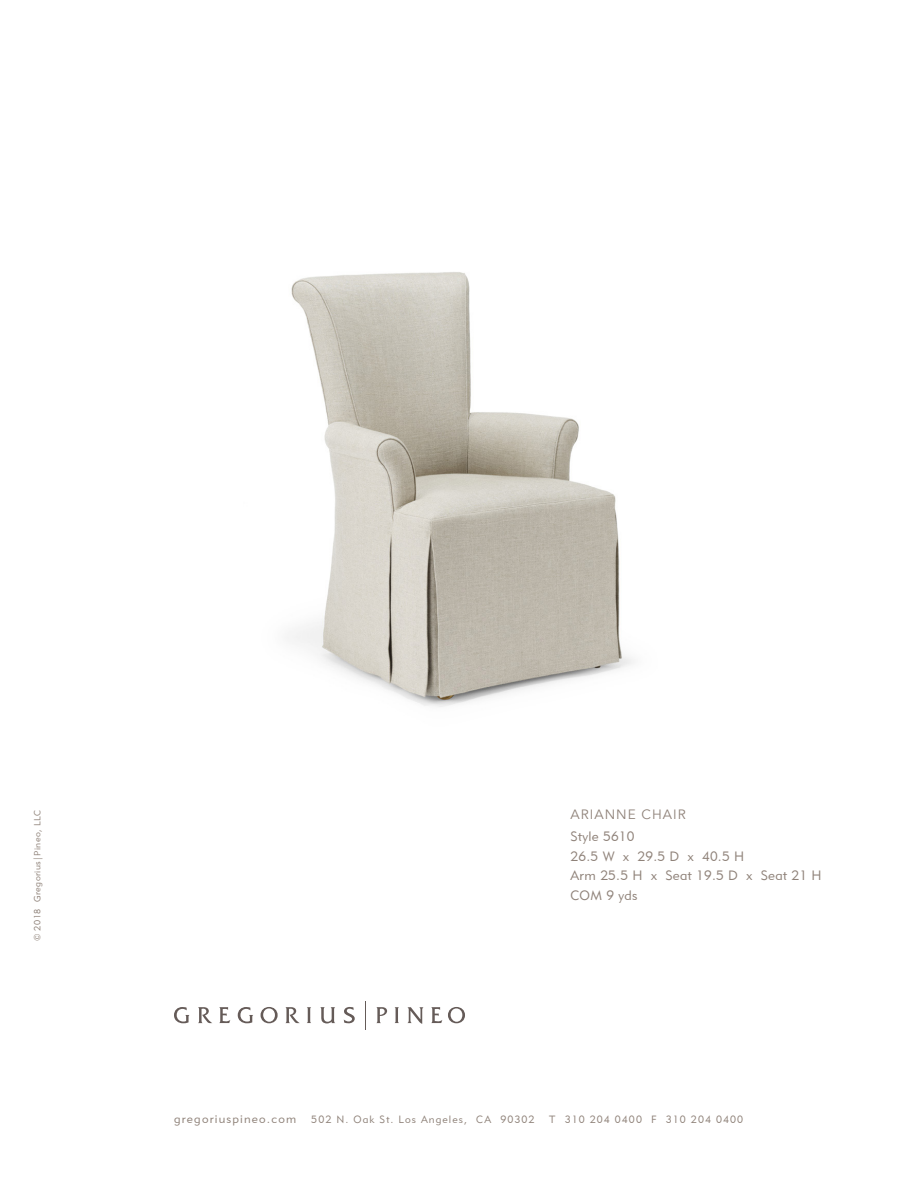
<style>
.page{position:relative;width:918px;height:1188px;background:#fff}
.page>*{position:absolute;margin:0;border:0;box-sizing:border-box;transform-origin:0 0}
.t1{font:13.5px "Geometric 415 BT Lite A";letter-spacing:.02em;color:#8f8279}
.t2{font:13.5px "Avenir";letter-spacing:.075em;color:#8f8279}
.t3{font:12px "Geometric 415 BT Lite A";letter-spacing:.1em;color:#8f8279}
.t4{font:10.5px "Geometric 415 BT Lite A";letter-spacing:.1em;color:#8f8279}
.t5{font:9px "Geometric 415 BT Lite A";letter-spacing:.05em;color:#8f8279}
</style>
<div class="page">
<svg style="left:174px;top:1007px;width:15px;height:16px"></svg>
<svg style="left:238px;top:1007px;width:15px;height:16px"></svg>
<svg style="left:261px;top:1007px;width:17px;height:16px"></svg>
<svg style="left:448px;top:1007px;width:17px;height:16px"></svg>
<svg style="left:307px;top:1007px;width:4px;height:16px"></svg>
<svg style="left:395px;top:1007px;width:4px;height:16px"></svg>
<svg style="left:344px;top:1007px;width:11px;height:16px"></svg>
<svg style="left:198px;top:1007px;width:14px;height:16px"></svg>
<svg style="left:285px;top:1007px;width:15px;height:16px"></svg>
<svg style="left:376px;top:1007px;width:11px;height:16px"></svg>
<svg style="left:219px;top:1007px;width:11px;height:16px"></svg>
<svg style="left:431px;top:1007px;width:11px;height:16px"></svg>
<svg style="left:320px;top:1007px;width:15px;height:16px"></svg>
<svg style="left:407px;top:1007px;width:16px;height:17px"></svg>
<svg style="left:365px;top:1001px;width:1px;height:28px"></svg>
<img style="left:287px;top:272px;width:347px;height:435px">
<p class="t5" style="left:32px;top:941px;width:133px;rotate:-90deg">© 2018 Gregorius|Pineo, LLC</p>
<p class="t2" style="left:571px;top:806px;width:117px">ARIANNE CHAIR</p>
<p class="t1" style="left:571px;top:828px;width:65px">Style 5610</p>
<p class="t1" style="left:571px;top:848px;width:175px">26.5 W x 29.5 D x 40.5 H</p>
<p class="t1" style="left:571px;top:867px;width:252px">Arm 25.5 H x Seat 19.5 D x Seat 21 H</p>
<p class="t1" style="left:571px;top:887px;width:68px">COM 9 yds</p>
<p class="t3" style="left:174px;top:1112px;width:124px">gregoriuspineo.com</p>
<p class="t4" style="left:311px;top:1113px;width:433px">502 N. Oak St. Los Angeles, CA 90302 T 310 204 0400 F 310 204 0400</p>
</div>
